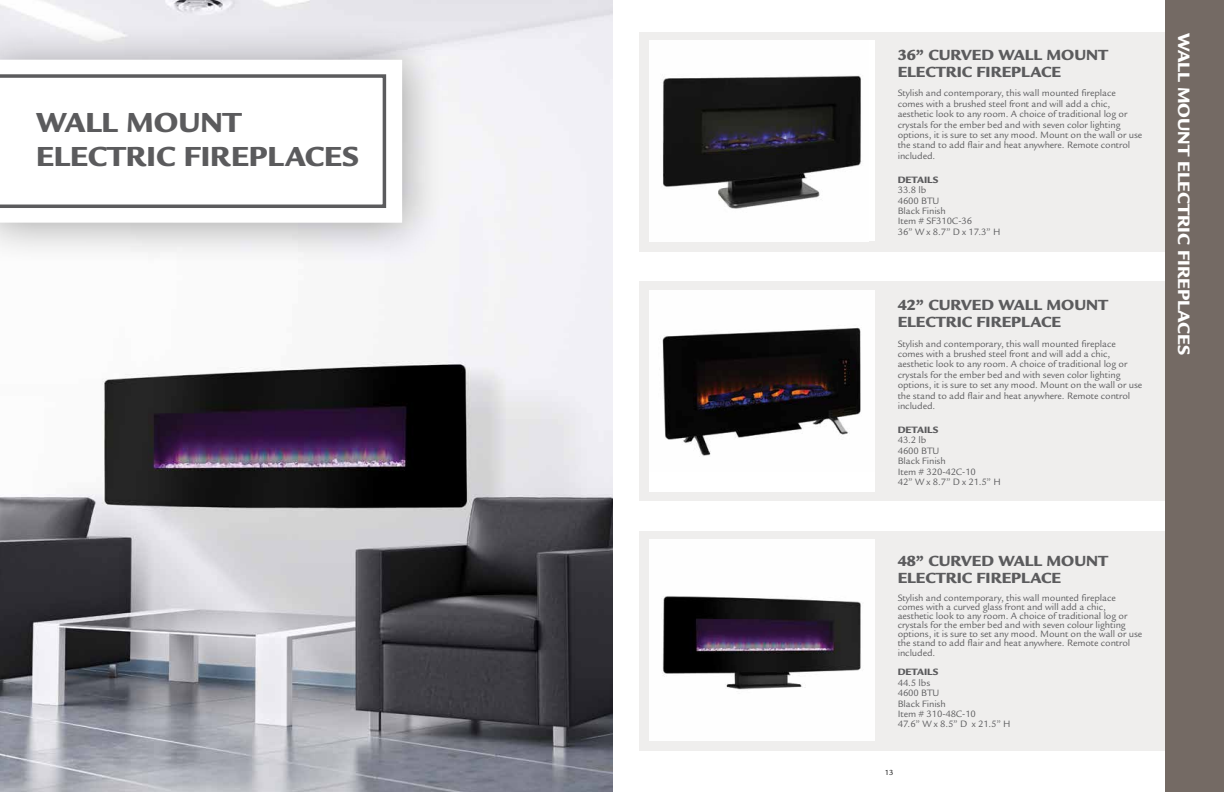
<style>
.page{position:relative;width:1224px;height:792px;background:#fff}
.page>*{position:absolute;margin:0;border:0;box-sizing:border-box;transform-origin:0 0}
.t1{font:900 30px/34px "Legacy Sans Std";color:#5b5b5d}
.t2{font:900 18px "Legacy Sans Std";color:#fff}
.t3{font:900 16px/17px "Legacy Sans Std";color:#5b5b5d}
.t4{font:10px/10.4px "Legacy Sans Std";letter-spacing:-.01em;color:#5b5b5d}
.t5{font:900 10px "Legacy Sans Std";color:#5b5b5d}
.t6{font:8px "Legacy Sans Std";color:#000}
</style>
<div class="page">
<div style="left:639px;top:32px;width:527px;height:220px;background:#efeeed"></div>
<div style="left:639px;top:282px;width:527px;height:219px;background:#efeeed"></div>
<div style="left:639px;top:531px;width:527px;height:219px;background:#efeeed"></div>
<div style="left:1166px;top:0;width:58px;height:792px;background:#746a64"></div>
<img style="left:0;top:0;width:613px;height:792px">
<div style="left:0;top:22px;width:446px;height:244px;background:#000;opacity:.35"></div>
<div style="left:0;top:60px;width:402px;height:163px;background:#fff"></div>
<svg style="left:0;top:74px;width:386px;height:134px"></svg>
<div style="left:649px;top:41px;width:225px;height:200px;background:#fff"></div>
<div style="left:649px;top:291px;width:225px;height:200px;background:#fff"></div>
<img style="left:662px;top:75px;width:200px;height:134px">
<img style="left:662px;top:327px;width:199px;height:129px">
<img style="left:649px;top:540px;width:225px;height:200px">
<h1 class="t1" style="left:36px;top:106px;width:325px">WALL MOUNT<br>ELECTRIC FIREPLACES</h1>
<h3 class="t3" style="left:898px;top:46px;width:212px">36” CURVED WALL MOUNT<br>ELECTRIC FIREPLACE</h3>
<p class="t4" style="left:898px;top:88px;width:246px">Stylish and contemporary, this wall mounted fireplace comes with a brushed steel front and will add a chic, aesthetic look to any room. A choice of traditional log or crystals for the ember bed and with seven color lighting options, it is sure to set any mood. Mount on the wall or use the stand to add flair and heat anywhere. Remote control included.</p>
<p class="t5" style="left:898px;top:174px;width:42px">DETAILS</p>
<p class="t4" style="left:898px;top:185px;width:104px">33.8 lb<br>4600 BTU<br>Black Finish<br>Item # SF310C-36<br>36” W x 8.7” D x 17.3” H</p>
<h3 class="t3" style="left:898px;top:297px;width:212px">42” CURVED WALL MOUNT<br>ELECTRIC FIREPLACE</h3>
<p class="t4" style="left:898px;top:338px;width:246px">Stylish and contemporary, this wall mounted fireplace comes with a brushed steel front and will add a chic, aesthetic look to any room. A choice of traditional log or crystals for the ember bed and with seven color lighting options, it is sure to set any mood. Mount on the wall or use the stand to add flair and heat anywhere. Remote control included.</p>
<p class="t5" style="left:898px;top:424px;width:42px">DETAILS</p>
<p class="t4" style="left:898px;top:435px;width:105px">43.2 lb<br>4600 BTU<br>Black Finish<br>Item # 320-42C-10<br>42” W x 8.7” D x 21.5” H</p>
<h3 class="t3" style="left:898px;top:552px;width:212px">48” CURVED WALL MOUNT<br>ELECTRIC FIREPLACE</h3>
<p class="t4" style="left:898px;top:593px;width:246px;line-height:9px">Stylish and contemporary, this wall mounted fireplace comes with a curved glass front and will add a chic, aesthetic look to any room. A choice of traditional log or crystals for the ember bed and with seven colour lighting options, it is sure to set any mood. Mount on the wall or use the stand to add flair and heat anywhere. Remote control</p>
<p class="t4" style="left:898px;top:648px;width:39px">included.</p>
<p class="t5" style="left:898px;top:666px;width:42px">DETAILS</p>
<p class="t4" style="left:898px;top:678px;width:114px">44.5 lbs<br>4600 BTU<br>Black Finish<br>Item # 310-48C-10<br>47.6” W x 8.5” D x 21.5” H</p>
<p class="t6" style="left:885px;top:768px;width:10px">13</p>
<h2 class="t2" style="left:1195px;top:32px;width:324px;rotate:90deg">WALL MOUNT ELECTRIC FIREPLACES</h2>
</div>
